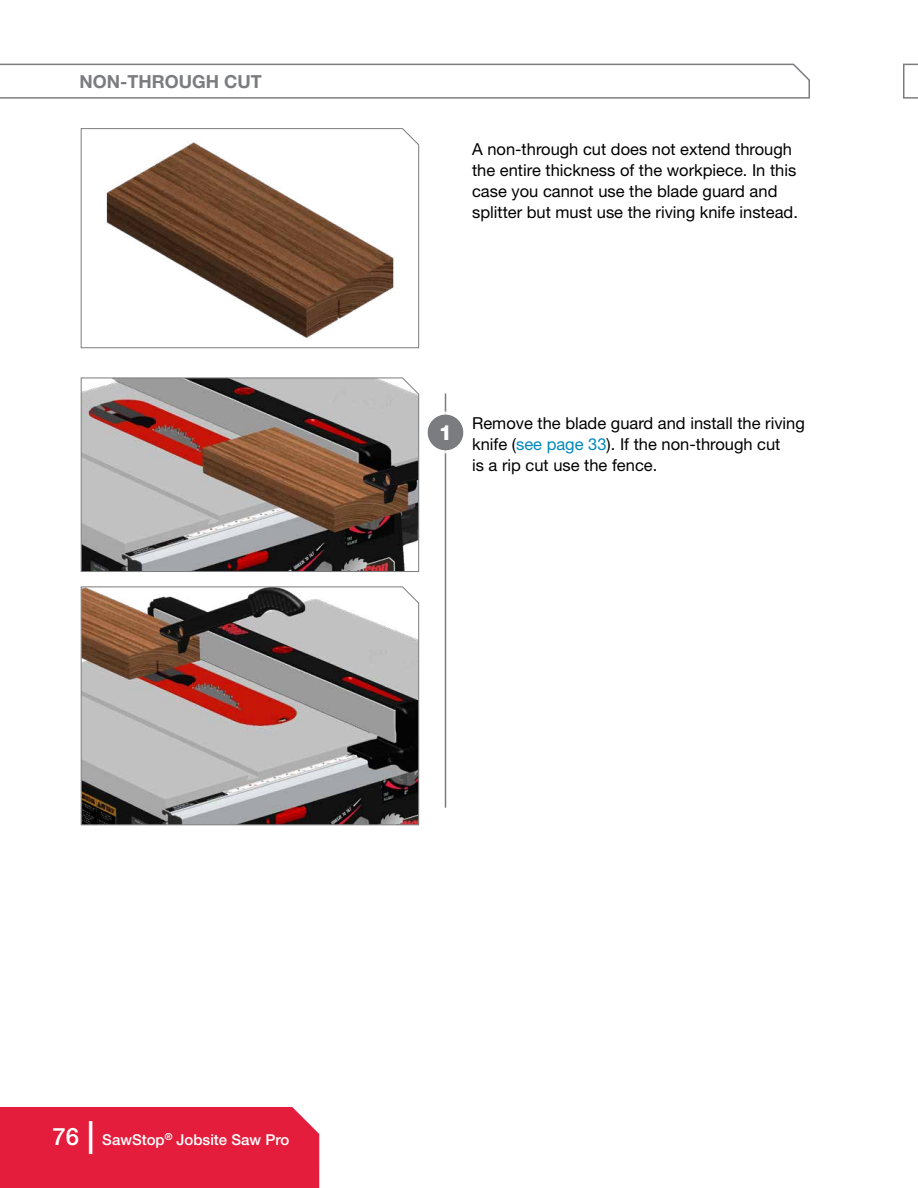
<style>
.page{position:relative;width:918px;height:1188px;background:#fff}
.page>*{position:absolute;margin:0;border:0;box-sizing:border-box;transform-origin:0 0}
.t1{font:800 21px "Helvetica Neue LT Std";color:#fff}
.t2{font:700 18px "Helvetica Neue LT Std";color:#7b7c7f}
.t3{font:16.5px/21px "Helvetica Neue LT Std";color:#000}
.t4{font:500 15px "Helvetica Neue LT Std";color:#fff}
.s1{color:#08b}
.s2{font-size:24px}
.s3{font-size:33px}
</style>
<div class="page">
<hr style="left:445px;top:393px;width:1px;height:415px;background:#7b7c7f">
<svg style="left:81px;top:128px;width:338px;height:220px"></svg>
<svg style="left:81px;top:587px;width:338px;height:238px;background:#998b88"></svg>
<img style="left:81px;top:378px;width:338px;height:194px">
<div style="left:428px;top:415px;width:35px;height:35px;background:#7b7c7f;border-radius:50%"></div>
<div style="left:425px;top:412px;width:41px;height:41px;border:3px solid #fff;border-radius:50%"></div>
<svg style="left:0;top:63px;width:810px;height:36px"></svg>
<svg style="left:903px;top:63px;width:15px;height:36px"></svg>
<div style="left:0;top:1107px;width:319px;height:81px;background:#e31d3b"></div>
<p class="t2" style="left:80px;top:70px;width:184px">NON-THROUGH CUT</p>
<p class="t3" style="left:472px;top:138px;width:327px">A non-through cut does not extend through the entire thickness of the workpiece. In this case you cannot use the blade guard and splitter but must use the riving knife instead.</p>
<p class="t1" style="left:439px;top:420px;width:15px">1</p>
<p class="t3" style="left:472px;top:412px;width:334px">Remove the blade guard and install the riving knife (<span class="s1">see page 33</span>). If the non-through cut<br>is a rip cut use the fence.</p>
<p class="t4" style="left:52px;top:1131px;width:238px"><span class="s2">76</span> <span class="s3">|</span> SawStop<sup>®</sup> Jobsite Saw Pro</p>
</div>
